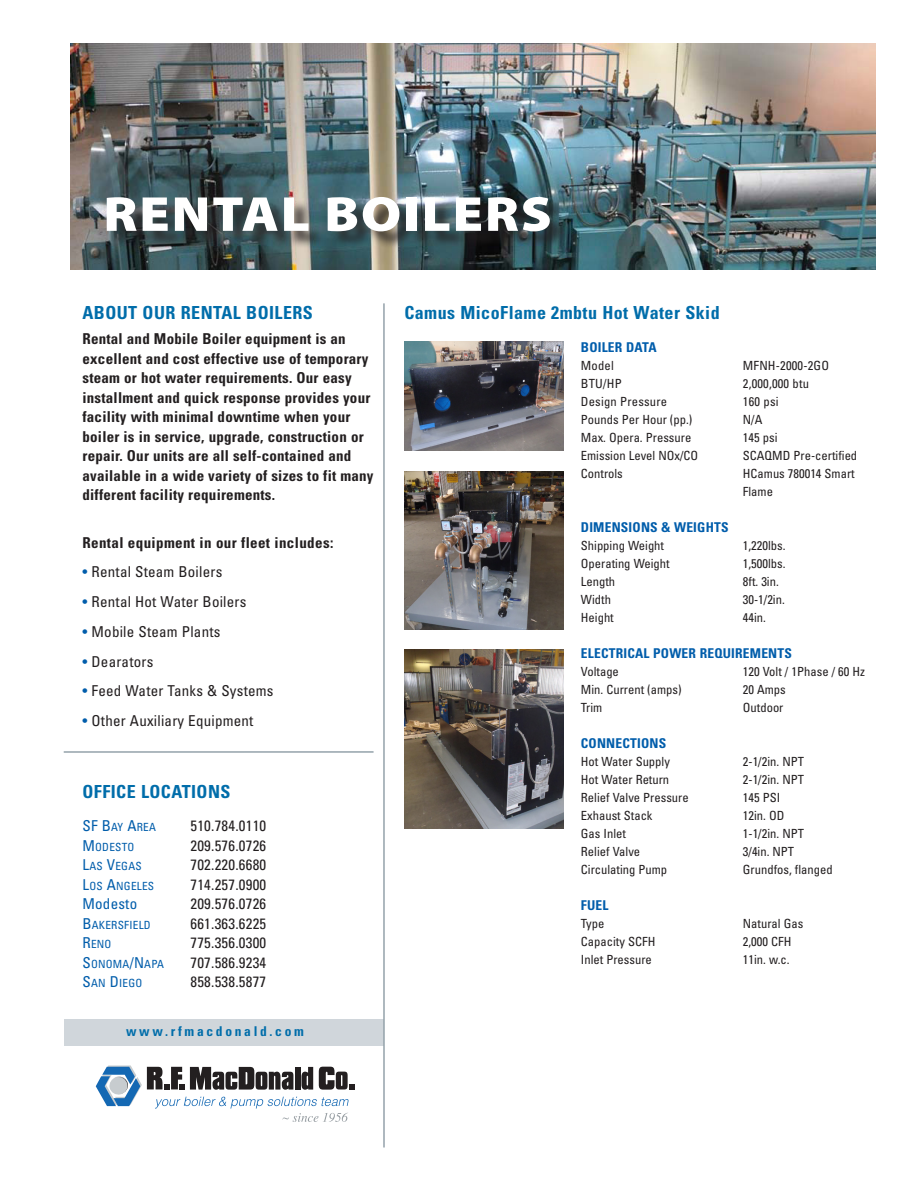
<style>
.page{position:relative;width:918px;height:1188px;background:#fff}
.page>*{position:absolute;margin:0;border:0;box-sizing:border-box;transform-origin:0 0}
.t1{font:900 49.5px "Myriad Pro";letter-spacing:.03em;color:#fff;scale:1.12 1}
.t2{font:700 condensed 18px "Univers LT Pro";letter-spacing:.025em;color:#006daa}
.text{font:700 condensed 15px/19.5px "Univers LT Pro";letter-spacing:.015em;color:#231f20}
.text-2{font:condensed 15px "Univers LT Pro";letter-spacing:.015em;color:#231f20}
.LOCATION{font:condensed 15px "Univers LT Pro";letter-spacing:.015em;color:#231f20}
.t3{font:condensed 15px "Univers LT Pro";letter-spacing:.015em;color:#015dab}
.spec_header{font:700 condensed 13.5px "Univers LT Pro";letter-spacing:.015em;color:#015dab}
.t4{font:700 condensed 13.5px "Univers LT Pro";letter-spacing:.2em;color:#006daa}
.t5{font:condensed 12.6px/18px "Univers LT Pro";color:#231f20}
.LOCATION-2{font:condensed 11.25px "Univers LT Pro";letter-spacing:.02em;color:#015dab}
.s1{color:#015dab}
.s2{font-size:15px}
</style>
<div class="page">
<img style="left:70px;top:43px;width:806px;height:227px">
<svg style="left:96px;top:1065px;width:258px;height:57px"></svg>
<div style="left:64px;top:1020px;width:319px;height:26px;background:#d0d6db"></div>
<hr style="left:383px;top:303px;width:2px;height:845px;background:#94a2aa">
<hr style="left:64px;top:751px;width:310px;height:2px;background:#94a2aa">
<div style="left:109px;top:199px;width:459px;height:51px;background:#231f20;opacity:.75"></div>
<img style="left:404px;top:341px;width:160px;height:109px">
<img style="left:404px;top:472px;width:160px;height:157px">
<img style="left:404px;top:650px;width:160px;height:179px">
<p class="t1" style="left:103px;top:181px;width:402px">RENTAL BOILERS</p>
<p class="t2" style="left:82px;top:302px;width:232px">ABOUT OUR RENTAL BOILERS</p>
<p class="text" style="left:82px;top:329px;width:293px">Rental and Mobile Boiler equipment is an excellent and cost effective use of temporary steam or hot water requirements. Our easy installment and quick response provides your facility with minimal downtime when your boiler is in service, upgrade, construction or repair. Our units are all self-contained and available in a wide variety of sizes to fit many different facility requirements.</p>
<p class="text" style="left:82px;top:533px;width:252px">Rental equipment in our fleet includes:</p>
<p class="text-2" style="left:82px;top:563px;width:141px"><span class="s1">•</span> Rental Steam Boilers</p>
<p class="text-2" style="left:82px;top:592px;width:165px"><span class="s1">•</span> Rental Hot Water Boilers</p>
<p class="text-2" style="left:82px;top:622px;width:139px"><span class="s1">•</span> Mobile Steam Plants</p>
<p class="text-2" style="left:82px;top:652px;width:72px"><span class="s1">•</span> Dearators</p>
<p class="text-2" style="left:82px;top:681px;width:193px"><span class="s1">•</span> Feed Water Tanks &amp; Systems</p>
<p class="text-2" style="left:82px;top:711px;width:172px"><span class="s1">•</span> Other Auxiliary Equipment</p>
<p class="t2" style="left:82px;top:781px;width:150px">OFFICE LOCATIONS</p>
<p class="LOCATION-2" style="left:82px;top:820px;width:75px"><span class="s2">SF B</span>AY <span class="s2">A</span>REA</p>
<p class="LOCATION" style="left:190px;top:816px;width:77px">510.784.0110</p>
<p class="LOCATION-2" style="left:82px;top:840px;width:53px"><span class="s2">M</span>ODESTO</p>
<p class="LOCATION" style="left:190px;top:836px;width:77px">209.576.0726</p>
<p class="LOCATION-2" style="left:82px;top:859px;width:59px"><span class="s2">L</span>AS <span class="s2">V</span>EGAS</p>
<p class="LOCATION" style="left:190px;top:855px;width:77px">702.220.6680</p>
<p class="LOCATION-2" style="left:82px;top:879px;width:72px"><span class="s2">L</span>OS <span class="s2">A</span>NGELES</p>
<p class="LOCATION" style="left:190px;top:875px;width:77px">714.257.0900</p>
<p class="t3" style="left:82px;top:894px;width:56px">Modesto</p>
<p class="LOCATION" style="left:190px;top:894px;width:77px">209.576.0726</p>
<p class="LOCATION-2" style="left:82px;top:918px;width:70px"><span class="s2">B</span>AKERSFIELD</p>
<p class="LOCATION" style="left:190px;top:914px;width:77px">661.363.6225</p>
<p class="LOCATION-2" style="left:82px;top:937px;width:31px"><span class="s2">R</span>ENO</p>
<p class="LOCATION" style="left:191px;top:933px;width:77px">775.356.0300</p>
<p class="LOCATION-2" style="left:82px;top:957px;width:83px"><span class="s2">S</span>ONOMA<span class="s2">/N</span>APA</p>
<p class="LOCATION" style="left:190px;top:953px;width:77px">707.586.9234</p>
<p class="LOCATION-2" style="left:82px;top:976px;width:61px"><span class="s2">S</span>AN <span class="s2">D</span> IEGO</p>
<p class="LOCATION" style="left:190px;top:972px;width:77px">858.538.5877</p>
<p class="t4" style="left:126px;top:1023px;width:179px">www.rfmacdonald.com</p>
<p class="t2" style="left:404px;top:302px;width:317px">Camus MicoFlame 2mbtu Hot Water Skid</p>
<p class="spec_header" style="left:581px;top:339px;width:77px">BOILER DATA</p>
<p class="t5" style="left:581px;top:357px;width:34px">Model</p>
<p class="t5" style="left:743px;top:357px;width:88px">MFNH-2000-2GO</p>
<p class="t5" style="left:581px;top:375px;width:42px">BTU/HP</p>
<p class="t5" style="left:743px;top:375px;width:68px">2,000,000 btu</p>
<p class="t5" style="left:581px;top:393px;width:88px">Design Pressure</p>
<p class="t5" style="left:743px;top:393px;width:37px">160 psi</p>
<p class="t5" style="left:581px;top:411px;width:113px">Pounds Per Hour (pp.)</p>
<p class="t5" style="left:743px;top:411px;width:21px">N/A</p>
<p class="t5" style="left:581px;top:429px;width:112px">Max. Opera. Pressure</p>
<p class="t5" style="left:743px;top:429px;width:36px">145 psi</p>
<p class="t5" style="left:581px;top:447px;width:119px">Emission Level NOx/CO</p>
<p class="t5" style="left:743px;top:447px;width:116px">SCAQMD Pre-certified</p>
<p class="t5" style="left:581px;top:465px;width:43px">Controls</p>
<p class="t5" style="left:743px;top:465px;width:113px">HCamus 780014 Smart<br>Flame</p>
<p class="spec_header" style="left:581px;top:519px;width:149px">DIMENSIONS &amp; WEIGHTS</p>
<p class="t5" style="left:581px;top:537px;width:85px">Shipping Weight</p>
<p class="t5" style="left:743px;top:537px;width:44px">1,220lbs.</p>
<p class="t5" style="left:581px;top:555px;width:90px">Operating Weight</p>
<p class="t5" style="left:743px;top:555px;width:44px">1,500lbs.</p>
<p class="t5" style="left:581px;top:573px;width:36px">Length</p>
<p class="t5" style="left:743px;top:573px;width:37px">8ft. 3in.</p>
<p class="t5" style="left:581px;top:591px;width:32px">Width</p>
<p class="t5" style="left:743px;top:591px;width:43px">30-1/2in.</p>
<p class="t5" style="left:581px;top:609px;width:34px">Height</p>
<p class="t5" style="left:743px;top:609px;width:25px">44in.</p>
<p class="spec_header" style="left:581px;top:645px;width:213px">ELECTRICAL POWER REQUIREMENTS</p>
<p class="t5" style="left:581px;top:663px;width:40px">Voltage</p>
<p class="t5" style="left:743px;top:663px;width:124px">120 Volt / 1Phase / 60 Hz</p>
<p class="t5" style="left:581px;top:681px;width:102px">Min. Current (amps)</p>
<p class="t5" style="left:743px;top:681px;width:44px">20 Amps</p>
<p class="t5" style="left:581px;top:699px;width:23px">Trim</p>
<p class="t5" style="left:743px;top:699px;width:42px">Outdoor</p>
<p class="spec_header" style="left:581px;top:735px;width:87px">CONNECTIONS</p>
<p class="t5" style="left:581px;top:753px;width:91px">Hot Water Supply</p>
<p class="t5" style="left:743px;top:753px;width:63px">2-1/2in. NPT</p>
<p class="t5" style="left:581px;top:771px;width:90px">Hot Water Return</p>
<p class="t5" style="left:743px;top:771px;width:63px">2-1/2in. NPT</p>
<p class="t5" style="left:581px;top:789px;width:109px">Relief Valve Pressure</p>
<p class="t5" style="left:743px;top:789px;width:39px">145 PSI</p>
<p class="t5" style="left:581px;top:807px;width:73px">Exhaust Stack</p>
<p class="t5" style="left:743px;top:807px;width:43px">12in. OD</p>
<p class="t5" style="left:581px;top:825px;width:47px">Gas Inlet</p>
<p class="t5" style="left:743px;top:825px;width:63px">1-1/2in. NPT</p>
<p class="t5" style="left:581px;top:843px;width:61px">Relief Valve</p>
<p class="t5" style="left:743px;top:843px;width:53px">3/4in. NPT</p>
<p class="t5" style="left:581px;top:861px;width:88px">Circulating Pump</p>
<p class="t5" style="left:743px;top:861px;width:91px">Grundfos, flanged</p>
<p class="spec_header" style="left:581px;top:897px;width:29px">FUEL</p>
<p class="t5" style="left:581px;top:915px;width:25px">Type</p>
<p class="t5" style="left:743px;top:915px;width:62px">Natural Gas</p>
<p class="t5" style="left:581px;top:933px;width:76px">Capacity SCFH</p>
<p class="t5" style="left:743px;top:933px;width:50px">2,000 CFH</p>
<p class="t5" style="left:581px;top:951px;width:72px">Inlet Pressure</p>
<p class="t5" style="left:743px;top:951px;width:48px">11in. w.c.</p>
</div>
